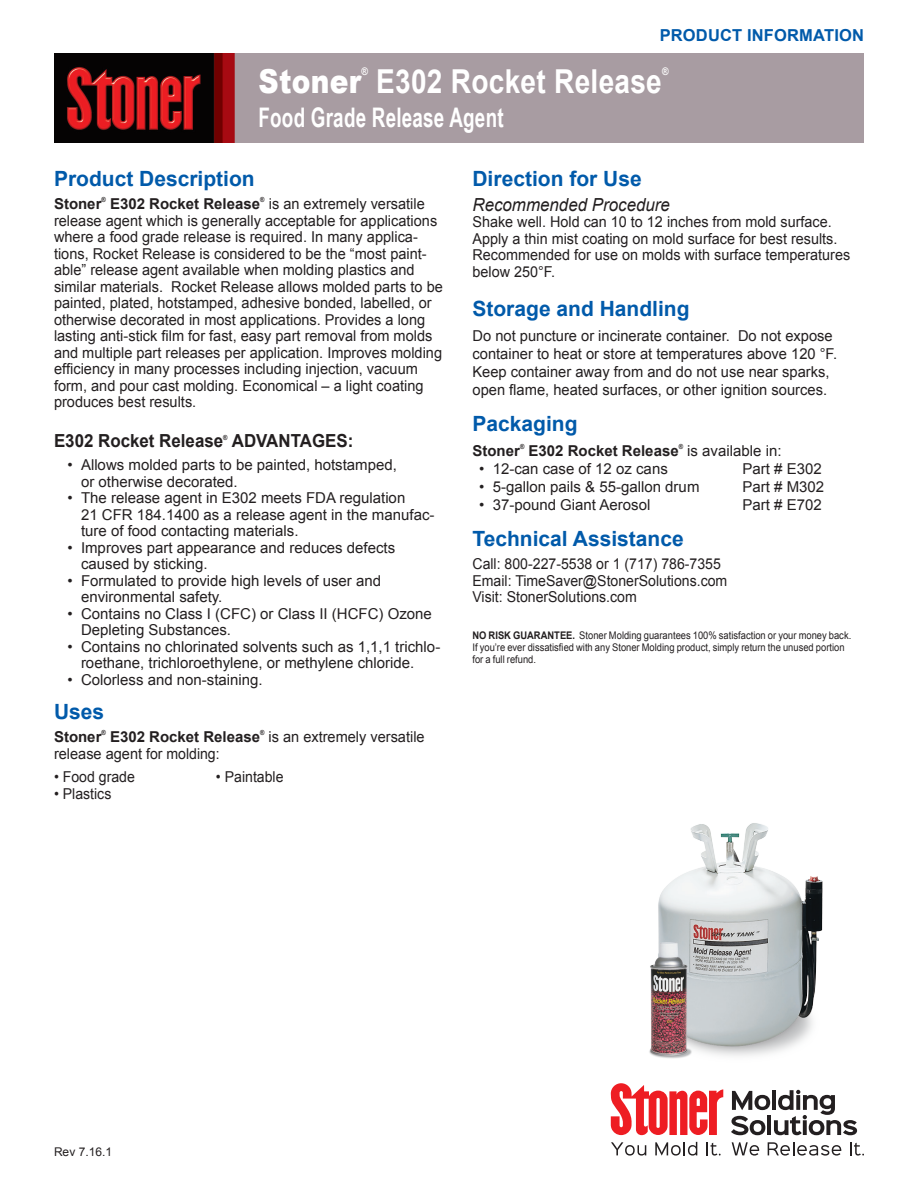
<style>
.page{position:relative;width:918px;height:1188px;background:#fff}
.page>*{position:absolute;margin:0;border:0;box-sizing:border-box;transform-origin:0 0}
.t1{font:700 33px "Arial";letter-spacing:.01em;color:#fff;scale:.85 1}
.t2{font:900 33px "Arial";letter-spacing:.01em;color:#fff;scale:.85 1}
.t3{font:700 27px "Arial Narrow";letter-spacing:.01em;color:#fff;scale:.85 1}
.t4{font:700 21px "Arial";color:#015aaa}
.t5{font:700 18px "Arial";color:#231f20;scale:.94 1}
.t6{font:italic 18px "Arial";color:#231f20;scale:.94 1}
.t7{font:700 16.5px "Arial";letter-spacing:.01em;color:#015aaa}
.t8{font:15px/16.5px "Arial";color:#231f20}
.t9{font:15px/16.5px "Arial";color:#231f20;scale:.96 1}
.t10{font:15px/16.5px "Arial";color:#231f20;scale:.94 1}
.t11{font:700 15px "Arial";color:#231f20}
.t12{font:12px "Arial";color:#231f20}
.t13{font:10.5px/12px "Arial";color:#231f20;scale:.89 1}
.t14{font:700 10.5px "Arial";color:#fff;scale:.85 1}
.t15{font:700 7.05px "Arial";color:#231f20;scale:.85 1}
.s1{font-weight:700}
</style>
<div class="page">
<img style="left:54px;top:54px;width:810px;height:88px">
<svg style="left:611px;top:1083px;width:112px;height:52px"></svg>
<svg style="left:611px;top:1142px;width:35px;height:14px"></svg>
<svg style="left:655px;top:1142px;width:42px;height:14px"></svg>
<svg style="left:706px;top:1142px;width:15px;height:14px"></svg>
<svg style="left:732px;top:1142px;width:27px;height:14px"></svg>
<svg style="left:768px;top:1142px;width:73px;height:14px"></svg>
<svg style="left:850px;top:1142px;width:14px;height:14px"></svg>
<svg style="left:731px;top:1090px;width:126px;height:45px"></svg>
<img style="left:649px;top:823px;width:174px;height:236px">
<p class="t7" style="left:660px;top:24px;width:206px">PRODUCT INFORMATION</p>
<p class="t2" style="left:259px;top:57px;width:122px">Stoner</p>
<p class="t14" style="left:361px;top:64px;width:9px">®</p>
<p class="t1" style="left:376px;top:59px;width:338px">E302 Rocket Release</p>
<p class="t14" style="left:662px;top:64px;width:9px">®</p>
<p class="t3" style="left:259px;top:97px;width:290px">Food Grade Release Agent</p>
<p class="t4" style="left:54px;top:165px;width:202px">Product Description</p>
<p class="t11" style="left:54px;top:194px;width:49px">Stoner</p>
<p class="t15" style="left:102px;top:195px;width:7px">®</p>
<p class="t11" style="left:110px;top:194px;width:152px">E302 Rocket Release</p>
<p class="t15" style="left:260px;top:195px;width:7px">®</p>
<p class="t8" style="left:54px;top:196px;width:390px;text-indent:215px">is an extremely versatile release agent which is generally acceptable for applications where a food grade release is required. In many applica&shy;tions, Rocket Release is considered to be the “most paint&shy;able” release agent available when molding plastics and similar materials. Rocket Release allows molded parts to be painted, plated, hotstamped, adhesive bonded, labelled, or otherwise decorated in most applications. Provides a long lasting anti-stick film for fast, easy part removal from molds and multiple part releases per application. Improves molding efficiency in many processes including injection, vacuum form, and pour cast molding. Economical – a light coating produces best results.</p>
<p class="t5" style="left:54px;top:429px;width:182px">E302 Rocket Release</p>
<p class="t15" style="left:223px;top:433px;width:7px">®</p>
<p class="t5" style="left:232px;top:429px;width:131px">ADVANTAGES:</p>
<p class="t8" style="left:81px;top:457px;width:317px;text-indent:-14px">• Allows molded parts to be painted, hotstamped, or otherwise decorated.</p>
<p class="t8" style="left:81px;top:490px;width:355px;text-indent:-14px">• The release agent in E302 meets FDA regulation<br>21 CFR 184.1400 as a release agent in the manufac&shy;ture of food contacting materials.</p>
<p class="t8" style="left:81px;top:539px;width:316px;text-indent:-14px">• Improves part appearance and reduces defects caused by sticking.</p>
<p class="t8" style="left:81px;top:572px;width:302px;text-indent:-14px">• Formulated to provide high levels of user and environmental safety.</p>
<p class="t8" style="left:81px;top:605px;width:352px;text-indent:-14px">• Contains no Class I (CFC) or Class II (HCFC) Ozone<br>Depleting Substances.</p>
<p class="t8" style="left:81px;top:638px;width:361px;text-indent:-14px">• Contains no chlorinated solvents such as 1,1,1 trichlo&shy;roethane, trichloroethylene, or methylene chloride.</p>
<p class="t8" style="left:68px;top:671px;width:197px">• Colorless and non-staining.</p>
<p class="t4" style="left:54px;top:698px;width:52px">Uses</p>
<p class="t11" style="left:54px;top:727px;width:49px">Stoner</p>
<p class="t15" style="left:102px;top:728px;width:7px">®</p>
<p class="t11" style="left:110px;top:727px;width:152px">E302 Rocket Release</p>
<p class="t15" style="left:260px;top:728px;width:7px">®</p>
<p class="t8" style="left:269px;top:729px;width:158px">is an extremely versatile</p>
<p class="t8" style="left:54px;top:746px;width:167px">release agent for molding:</p>
<p class="t10" style="left:54px;top:769px;width:88px">• Food grade</p>
<p class="t10" style="left:216px;top:769px;width:73px">• Paintable</p>
<p class="t10" style="left:54px;top:785px;width:63px">• Plastics</p>
<p class="t4" style="left:472px;top:165px;width:171px">Direction for Use</p>
<p class="t6" style="left:472px;top:193px;width:212px">Recommended Procedure</p>
<p class="t9" style="left:472px;top:214px;width:395px">Shake well. Hold can 10 to 12 inches from mold surface.<br>Apply a thin mist coating on mold surface for best results.<br>Recommended for use on molds with surface temperatures below 250°F.</p>
<p class="t4" style="left:472px;top:295px;width:219px">Storage and Handling</p>
<p class="t8" style="left:472px;top:327px;width:366px;line-height:18px">Do not puncture or incinerate container. Do not expose container to heat or store at temperatures above 120 °F.<br>Keep container away from and do not use near sparks, open flame, heated surfaces, or other ignition sources.</p>
<p class="t4" style="left:472px;top:410px;width:107px">Packaging</p>
<p class="t11" style="left:472px;top:441px;width:49px">Stoner</p>
<p class="t15" style="left:520px;top:442px;width:7px">®</p>
<p class="t11" style="left:529px;top:441px;width:152px">E302 Rocket Release</p>
<p class="t15" style="left:679px;top:442px;width:7px">®</p>
<p class="t8" style="left:687px;top:442px;width:96px">is available in:</p>
<p class="t8" style="left:479px;top:460px;width:190px">• 12-can case of 12 oz cans</p>
<p class="t8" style="left:742px;top:460px;width:81px">Part # E302</p>
<p class="t8" style="left:479px;top:478px;width:222px">• 5-gallon pails &amp; 55-gallon drum</p>
<p class="t8" style="left:742px;top:478px;width:83px">Part # M302</p>
<p class="t8" style="left:479px;top:496px;width:173px">• 37-pound Giant Aerosol</p>
<p class="t8" style="left:742px;top:496px;width:81px">Part # E702</p>
<p class="t4" style="left:472px;top:525px;width:213px">Technical Assistance</p>
<p class="t10" style="left:472px;top:556px;width:273px">Call: 800-227-5538 or 1 (717) 786-7355<br>Email: TimeSaver@StonerSolutions.com<br>Visit: StonerSolutions.com</p>
<p class="t13" style="left:472px;top:629px;width:427px"><span class="s1">NO RISK GUARANTEE.</span> Stoner Molding guarantees 100% satisfaction or your money back.<br>If you’re ever dissatisfied with any Stoner Molding product, simply return the unused portion for a full refund.</p>
<p class="t12" style="left:54px;top:1144px;width:60px">Rev 7.16.1</p>
</div>
